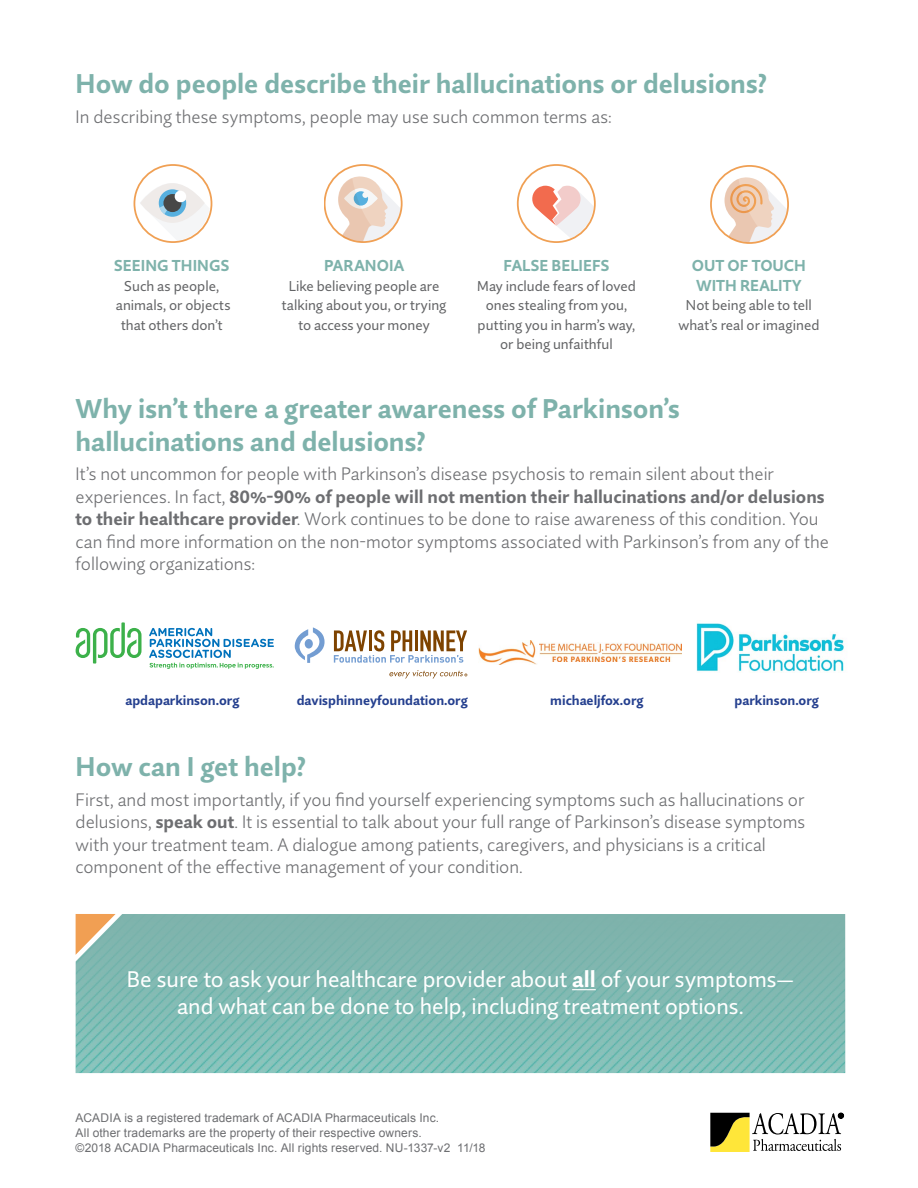
<style>
.page{position:relative;width:918px;height:1188px;background:#fff}
.page>*{position:absolute;margin:0;border:0;box-sizing:border-box;transform-origin:0 0}
.t1{font:700 27px/32.4px "Quire Sans Pro";color:#7eb2ab}
.t2{font:22.5px/27px "Quire Sans Pro";color:#fff;text-align:center}
.t3{font:300 18px/22.5px "Quire Sans Pro";color:#6d6e71}
.t4{font:700 15.75px/19.5px "Quire Sans Pro";letter-spacing:.005em;color:#7eb2ab}
.t5{font:14.25px/19.5px "Quire Sans Pro";color:#636466;text-align:center}
.t6{font:700 13.5px "Quire Sans Pro";color:#25408f}
.t7{font:12px/15px "Arial";letter-spacing:.01em;color:#6d6e71}
.s1{font-weight:700}
</style>
<div class="page">
<img style="left:76px;top:914px;width:769px;height:159px">
<svg style="left:76px;top:914px;width:40px;height:41px"></svg>
<div style="left:134px;top:164px;width:78px;height:79px;border:2px solid #f0a054;border-radius:50%"></div>
<svg style="left:140px;top:183px;width:70px;height:58px"></svg>
<div style="left:175px;top:191px;width:11px;height:11px;background:#fff;border-radius:50%"></div>
<div style="left:324px;top:164px;width:79px;height:79px;border:2px solid #f0a054;border-radius:50%"></div>
<svg style="left:338px;top:176px;width:63px;height:66px"></svg>
<svg style="left:530px;top:186px;width:63px;height:52px"></svg>
<div style="left:517px;top:164px;width:79px;height:79px;border:2px solid #f0a054;border-radius:50%"></div>
<div style="left:710px;top:165px;width:79px;height:79px;border:2px solid #f0a054;border-radius:50%"></div>
<svg style="left:724px;top:176px;width:64px;height:67px"></svg>
<svg style="left:572px;top:989px;width:24px;height:1px"></svg>
<svg style="left:710px;top:1113px;width:134px;height:39px"></svg>
<svg style="left:149px;top:628px;width:125px;height:41px"></svg>
<svg style="left:76px;top:622px;width:66px;height:42px"></svg>
<img style="left:539px;top:642px;width:142px;height:19px">
<img style="left:478px;top:640px;width:59px;height:25px">
<svg style="left:334px;top:630px;width:133px;height:33px"></svg>
<svg style="left:295px;top:627px;width:30px;height:36px"></svg>
<svg style="left:389px;top:670px;width:78px;height:9px"></svg>
<img style="left:696px;top:623px;width:148px;height:50px">
<h1 class="t1" style="left:76px;top:67px;width:693px">How do people describe their hallucinations or delusions?</h1>
<p class="t3" style="left:76px;top:105px;width:538px">In describing these symptoms, people may use such common terms as:</p>
<p class="t4" style="left:114px;top:256px;width:117px">SEEING THINGS</p>
<p class="t5" style="left:116px;top:276px;width:116px">Such as people, animals, or objects that others don’t</p>
<p class="t4" style="left:324px;top:256px;width:81px">PARANOIA</p>
<p class="t5" style="left:282px;top:276px;width:166px">Like believing people are talking about you, or trying to access your money</p>
<p class="t4" style="left:504px;top:256px;width:107px">FALSE BELIEFS</p>
<p class="t5" style="left:477px;top:276px;width:160px">May include fears of loved ones stealing from you, putting you in harm’s way, or being unfaithful</p>
<p class="t4" style="left:692px;top:256px;width:116px">OUT OF TOUCH<br>WITH REALITY</p>
<p class="t5" style="left:678px;top:295px;width:143px">Not being able to tell what’s real or imagined</p>
<h1 class="t1" style="left:76px;top:392px;width:606px">Why isn’t there a greater awareness of Parkinson’s hallucinations and delusions?</h1>
<p class="t3" style="left:76px;top:462px;width:755px">It’s not uncommon for people with Parkinson’s disease psychosis to remain silent about their experiences. In fact, <span class="s1">80%-90% of people will not mention their hallucinations and/or delusions to their healthcare provider</span>. Work continues to be done to raise awareness of this condition. You can find more information on the non-motor symptoms associated with Parkinson’s from any of the following organizations:</p>
<p class="t6" style="left:126px;top:691px;width:115px">apdaparkinson.org</p>
<p class="t6" style="left:297px;top:691px;width:173px">davisphinneyfoundation.org</p>
<p class="t6" style="left:550px;top:691px;width:95px">michaeljfox.org</p>
<p class="t6" style="left:735px;top:691px;width:86px">parkinson.org</p>
<h1 class="t1" style="left:76px;top:750px;width:232px">How can I get help?</h1>
<p class="t3" style="left:76px;top:788px;width:731px">First, and most importantly, if you find yourself experiencing symptoms such as hallucinations or delusions, <span class="s1">speak out</span>. It is essential to talk about your full range of Parkinson’s disease symptoms with your treatment team. A dialogue among patients, caregivers, and physicians is a critical component of the effective management of your condition.</p>
<p class="t2" style="left:127px;top:966px;width:669px">Be sure to ask your healthcare provider about <span class="s1">all</span> of your symptoms— and what can be done to help, including treatment options.</p>
<p class="t7" style="left:76px;top:1110px;width:412px">ACADIA is a registered trademark of ACADIA Pharmaceuticals Inc.<br>All other trademarks are the property of their respective owners.<br>©2018 ACADIA Pharmaceuticals Inc. All rights reserved. NU-1337-v2 11/18</p>
</div>
